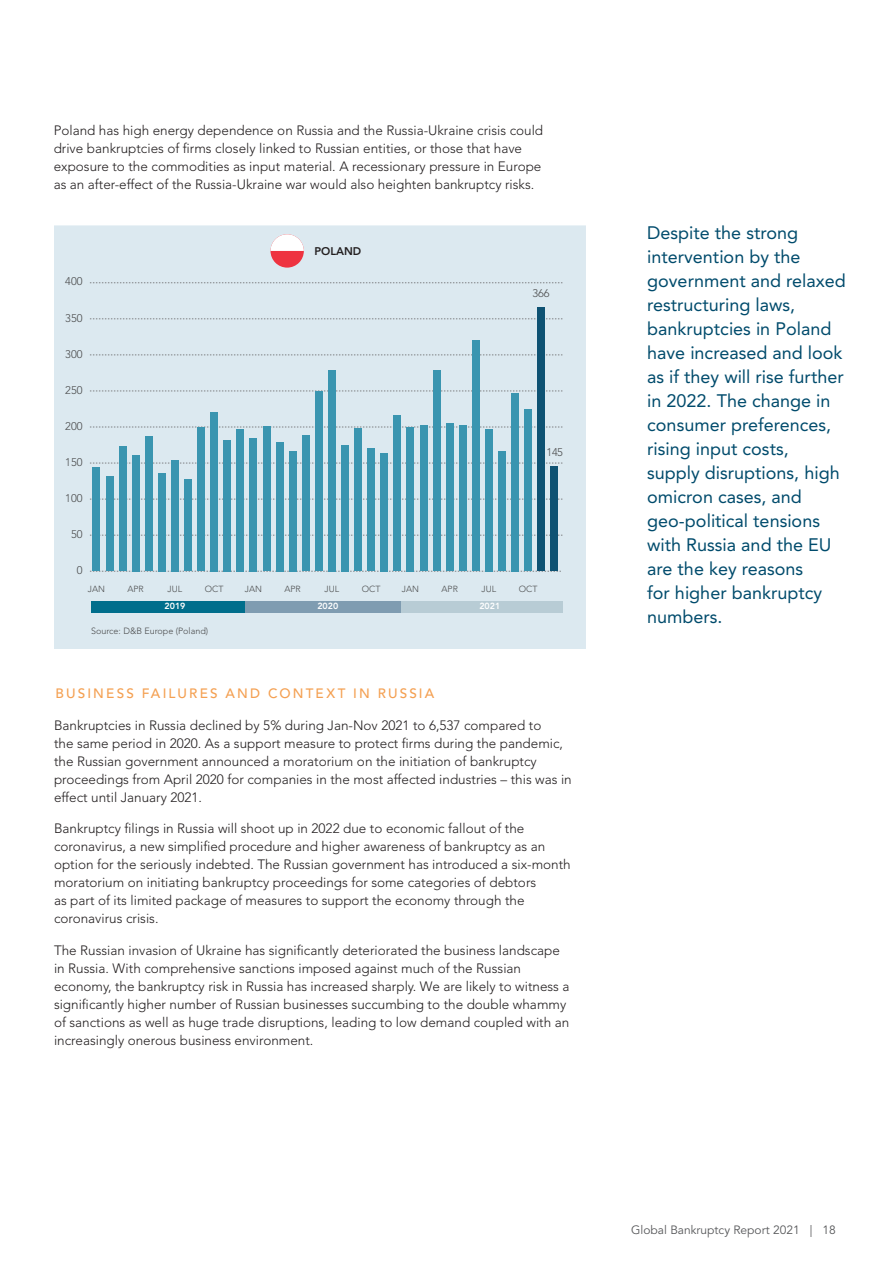
<style>
.page{position:relative;width:893px;height:1263px;background:#fff}
.page>*{position:absolute;margin:0;border:0;box-sizing:border-box;transform-origin:0 0}
.Cover_Subhead{font:18px/24px "Avenir LT Std";color:#004b6c}
.Cover_Subhead-2{font:300 13.5px/18px "Avenir LT Std";color:#231f20}
._05_Body_Copy{font:500 13.5px "Avenir LT Std";letter-spacing:.16em;color:#f4a052}
.t1{font:12px "Avenir LT Std";color:#57585a}
.t2{font:300 11.1px "Avenir LT Std";color:#4b4c4d}
.t3{font:800 11.1px "Avenir LT Std";color:#231f20}
.Cover_Subhead-3{font:300 9px "Avenir LT Std";color:#4b4c4d}
.t4{font:300 8.85px "Avenir LT Std";color:#4b4c4d}
.t5{font:800 8.85px "Avenir LT Std";color:#fff}
</style>
<div class="page">
<div style="left:54px;top:225px;width:532px;height:424px;background:#dce9f0"></div>
<div style="left:91px;top:601px;width:154px;height:11px;background:#006e8c"></div>
<div style="left:245px;top:601px;width:157px;height:11px;background:#7f9cb1"></div>
<div style="left:402px;top:601px;width:161px;height:11px;background:#b8ccd5"></div>
<svg style="left:270px;top:234px;width:34px;height:34px"></svg>
<svg style="left:90px;top:571px;width:471px;height:1px"></svg>
<svg style="left:90px;top:535px;width:473px;height:1px"></svg>
<svg style="left:90px;top:499px;width:473px;height:1px"></svg>
<svg style="left:90px;top:463px;width:473px;height:1px"></svg>
<svg style="left:90px;top:427px;width:473px;height:1px"></svg>
<svg style="left:90px;top:391px;width:473px;height:1px"></svg>
<svg style="left:90px;top:355px;width:473px;height:1px"></svg>
<svg style="left:90px;top:319px;width:473px;height:1px"></svg>
<svg style="left:90px;top:282px;width:473px;height:1px"></svg>
<div style="left:92px;top:467px;width:8px;height:104px;background:#3a95b0"></div>
<div style="left:106px;top:477px;width:7px;height:94px;background:#3a95b0"></div>
<div style="left:119px;top:446px;width:8px;height:125px;background:#3a95b0"></div>
<div style="left:132px;top:455px;width:8px;height:116px;background:#3a95b0"></div>
<div style="left:145px;top:436px;width:8px;height:135px;background:#3a95b0"></div>
<div style="left:158px;top:473px;width:8px;height:98px;background:#3a95b0"></div>
<div style="left:171px;top:460px;width:8px;height:111px;background:#3a95b0"></div>
<div style="left:184px;top:480px;width:8px;height:91px;background:#3a95b0"></div>
<div style="left:197px;top:428px;width:8px;height:143px;background:#3a95b0"></div>
<div style="left:210px;top:412px;width:8px;height:159px;background:#3a95b0"></div>
<div style="left:223px;top:440px;width:8px;height:131px;background:#3a95b0"></div>
<div style="left:236px;top:429px;width:8px;height:142px;background:#3a95b0"></div>
<div style="left:249px;top:438px;width:8px;height:133px;background:#3a95b0"></div>
<div style="left:263px;top:426px;width:7px;height:145px;background:#3a95b0"></div>
<div style="left:276px;top:442px;width:8px;height:129px;background:#3a95b0"></div>
<div style="left:289px;top:451px;width:8px;height:120px;background:#3a95b0"></div>
<div style="left:302px;top:436px;width:8px;height:135px;background:#3a95b0"></div>
<div style="left:315px;top:392px;width:8px;height:179px;background:#3a95b0"></div>
<div style="left:328px;top:370px;width:8px;height:201px;background:#3a95b0"></div>
<div style="left:341px;top:445px;width:8px;height:126px;background:#3a95b0"></div>
<div style="left:354px;top:428px;width:8px;height:143px;background:#3a95b0"></div>
<div style="left:367px;top:449px;width:8px;height:122px;background:#3a95b0"></div>
<div style="left:380px;top:453px;width:8px;height:118px;background:#3a95b0"></div>
<div style="left:393px;top:415px;width:8px;height:156px;background:#3a95b0"></div>
<div style="left:406px;top:427px;width:8px;height:144px;background:#3a95b0"></div>
<div style="left:420px;top:426px;width:7px;height:145px;background:#3a95b0"></div>
<div style="left:433px;top:371px;width:8px;height:200px;background:#3a95b0"></div>
<div style="left:446px;top:423px;width:8px;height:148px;background:#3a95b0"></div>
<div style="left:459px;top:426px;width:8px;height:145px;background:#3a95b0"></div>
<div style="left:472px;top:340px;width:8px;height:231px;background:#3a95b0"></div>
<div style="left:485px;top:429px;width:8px;height:142px;background:#3a95b0"></div>
<div style="left:498px;top:451px;width:8px;height:120px;background:#3a95b0"></div>
<div style="left:511px;top:393px;width:8px;height:178px;background:#3a95b0"></div>
<div style="left:524px;top:410px;width:8px;height:161px;background:#3a95b0"></div>
<div style="left:537px;top:307px;width:8px;height:264px;background:#0e5273"></div>
<div style="left:550px;top:467px;width:8px;height:104px;background:#0e5273"></div>
<p class="Cover_Subhead-2" style="left:54px;top:122px;width:491px">Poland has high energy dependence on Russia and the Russia-Ukraine crisis could drive bankruptcies of firms closely linked to Russian entities, or those that have exposure to the commodities as input material. A recessionary pressure in Europe as an after-effect of the Russia-Ukraine war would also heighten bankruptcy risks.</p>
<p class="t2" style="left:65px;top:275px;width:19px">400</p>
<p class="t2" style="left:65px;top:311px;width:19px">350</p>
<p class="t2" style="left:65px;top:347px;width:19px">300</p>
<p class="t2" style="left:65px;top:383px;width:19px">250</p>
<p class="t2" style="left:65px;top:419px;width:19px">200</p>
<p class="t2" style="left:65px;top:455px;width:19px">150</p>
<p class="t2" style="left:65px;top:491px;width:19px">100</p>
<p class="t2" style="left:71px;top:527px;width:13px">50</p>
<p class="t2" style="left:77px;top:564px;width:7px">0</p>
<p class="t3" style="left:314px;top:245px;width:48px">POLAND</p>
<p class="t2" style="left:532px;top:286px;width:19px">366</p>
<p class="t2" style="left:546px;top:446px;width:18px">145</p>
<p class="t4" style="left:88px;top:584px;width:19px">JAN</p>
<p class="t4" style="left:127px;top:584px;width:18px">APR</p>
<p class="t4" style="left:168px;top:584px;width:16px">JUL</p>
<p class="t4" style="left:205px;top:584px;width:20px">OCT</p>
<p class="t4" style="left:245px;top:584px;width:19px">JAN</p>
<p class="t4" style="left:284px;top:584px;width:18px">APR</p>
<p class="t4" style="left:325px;top:584px;width:16px">JUL</p>
<p class="t4" style="left:362px;top:584px;width:20px">OCT</p>
<p class="t4" style="left:402px;top:584px;width:19px">JAN</p>
<p class="t4" style="left:441px;top:584px;width:18px">APR</p>
<p class="t4" style="left:482px;top:584px;width:16px">JUL</p>
<p class="t4" style="left:519px;top:584px;width:20px">OCT</p>
<p class="Cover_Subhead-3" style="left:91px;top:626px;width:119px">Source: D&amp;B Europe (Poland)</p>
<p class="t5" style="left:165px;top:601px;width:22px">2019</p>
<p class="t5" style="left:317px;top:601px;width:22px">2020</p>
<p class="t5" style="left:479px;top:601px;width:22px">2021</p>
<p class="_05_Body_Copy" style="left:56px;top:685px;width:380px">BUSINESS FAILURES AND CONTEXT IN RUSSIA</p>
<p class="Cover_Subhead-2" style="left:54px;top:716px;width:519px">Bankruptcies in Russia declined by 5% during Jan-Nov 2021 to 6,537 compared to<br>the same period in 2020. As a support measure to protect firms during the pandemic, the Russian government announced a moratorium on the initiation of bankruptcy proceedings from April 2020 for companies in the most affected industries – this was in effect until January 2021.</p>
<p class="Cover_Subhead-2" style="left:54px;top:819px;width:518px">Bankruptcy filings in Russia will shoot up in 2022 due to economic fallout of the coronavirus, a new simplified procedure and higher awareness of bankruptcy as an option for the seriously indebted. The Russian government has introduced a six-month moratorium on initiating bankruptcy proceedings for some categories of debtors<br>as part of its limited package of measures to support the economy through the coronavirus crisis.</p>
<p class="Cover_Subhead-2" style="left:54px;top:941px;width:517px">The Russian invasion of Ukraine has significantly deteriorated the business landscape in Russia. With comprehensive sanctions imposed against much of the Russian economy, the bankruptcy risk in Russia has increased sharply. We are likely to witness a significantly higher number of Russian businesses succumbing to the double whammy of sanctions as well as huge trade disruptions, leading to low demand coupled with an increasingly onerous business environment.</p>
<p class="Cover_Subhead" style="left:647px;top:220px;width:200px">Despite the strong intervention by the government and relaxed restructuring laws, bankruptcies in Poland have increased and look as if they will rise further in 2022. The change in consumer preferences, rising input costs, supply disruptions, high omicron cases, and geo-political tensions with Russia and the EU are the key reasons<br>for higher bankruptcy numbers.</p>
<p class="t1" style="left:631px;top:1223px;width:206px">Global Bankruptcy Report 2021 | 18</p>
</div>
